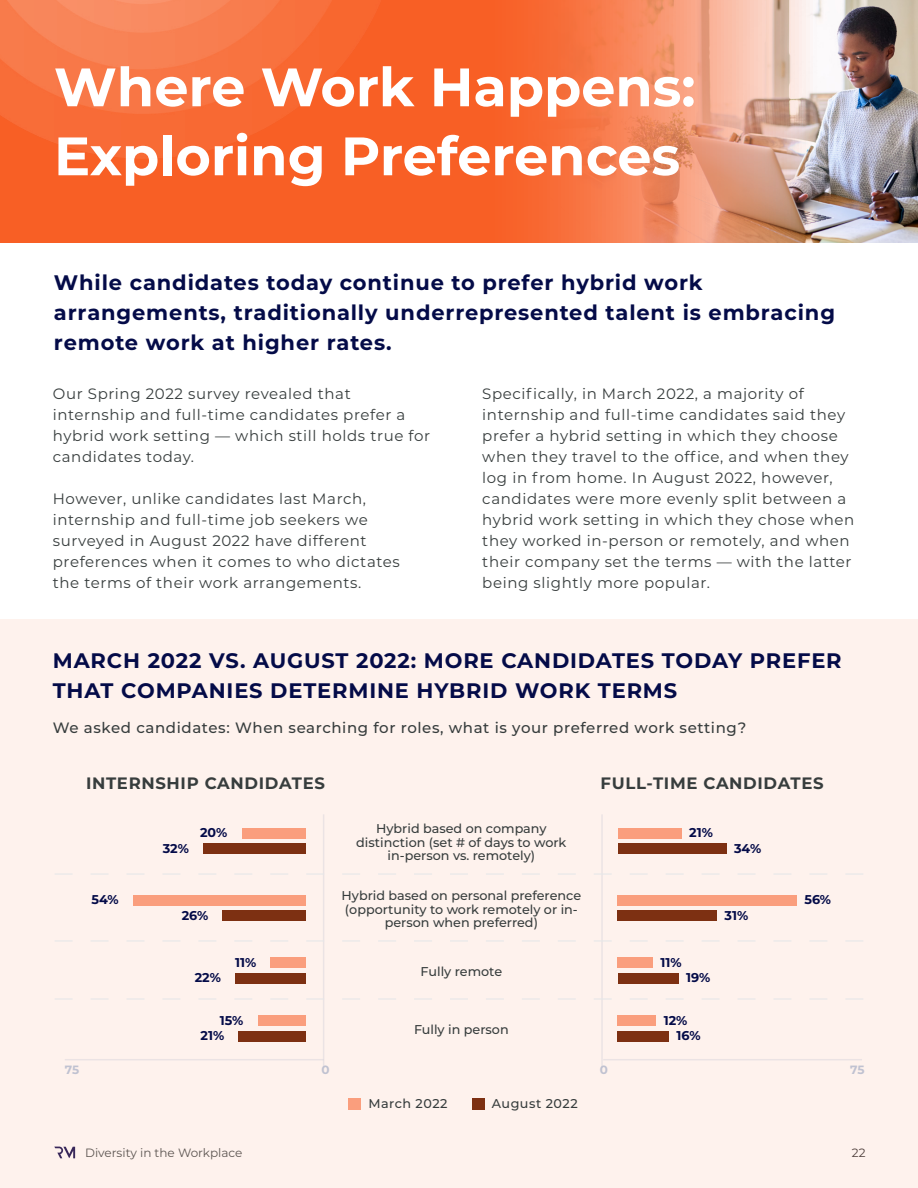
<style>
.page{position:relative;width:918px;height:1188px;background:#fff}
.page>*{position:absolute;margin:0;border:0;box-sizing:border-box;transform-origin:0 0}
.t1{font:700 54px/69px "Montserrat";color:#fff}
.Body_Headings{font:700 21px/30px "Montserrat";letter-spacing:.04em;color:#040b48}
.Body{font:700 16.5px "Montserrat";letter-spacing:.04em;color:#373d3d}
.Body-2{font:15px/21px "Montserrat";letter-spacing:.04em;color:#373d3d}
.Body_Headings-2{font:500 15px "Montserrat";letter-spacing:.04em;color:#373d3d}
.Body-3{font:500 12.75px/13.5px "Montserrat";color:#373d3d;text-align:center}
.t2{font:700 12.75px "Montserrat";color:#040b48}
.Body-4{font:500 12.75px "Montserrat";letter-spacing:.04em;color:#373d3d}
.Body-5{font:500 12.75px "Montserrat";letter-spacing:.035em;color:#373d3d}
.t3{font:12px "Montserrat";color:#373d3d}
.t4{font:700 12px "Montserrat";color:#c0c2d1}
.t5{font:12px "Montserrat";color:#231f20}
</style>
<div class="page">
<div style="left:0;top:619px;width:918px;height:569px;background:#fef2ed"></div>
<img style="left:0;top:0;width:918px;height:243px">
<img style="left:0;top:0;width:401px;height:158px">
<hr style="left:323px;top:814px;width:1px;height:254px;background:#c0c2d1">
<hr style="left:601px;top:814px;width:2px;height:254px;background:#c0c2d1">
<div style="left:472px;top:1098px;width:12px;height:11px;background:#7d3012"></div>
<div style="left:349px;top:1098px;width:12px;height:11px;background:#fa9e7d"></div>
<hr style="left:65px;top:1059px;width:259px;height:1px;background:#c0c2d1">
<hr style="left:603px;top:1059px;width:259px;height:1px;background:#c0c2d1">
<div style="left:618px;top:957px;width:35px;height:11px;background:#fa9e7d"></div>
<div style="left:618px;top:973px;width:61px;height:11px;background:#7d3012"></div>
<div style="left:270px;top:957px;width:36px;height:11px;background:#fa9e7d"></div>
<div style="left:235px;top:973px;width:71px;height:11px;background:#7d3012"></div>
<div style="left:242px;top:828px;width:64px;height:11px;background:#fa9e7d"></div>
<div style="left:203px;top:843px;width:103px;height:11px;background:#7d3012"></div>
<div style="left:618px;top:828px;width:64px;height:11px;background:#fa9e7d"></div>
<div style="left:618px;top:843px;width:109px;height:11px;background:#7d3012"></div>
<div style="left:618px;top:1015px;width:38px;height:11px;background:#fa9e7d"></div>
<div style="left:618px;top:1031px;width:51px;height:11px;background:#7d3012"></div>
<div style="left:258px;top:1015px;width:48px;height:11px;background:#fa9e7d"></div>
<div style="left:238px;top:1031px;width:68px;height:11px;background:#7d3012"></div>
<div style="left:618px;top:895px;width:179px;height:11px;background:#fa9e7d"></div>
<div style="left:618px;top:910px;width:99px;height:11px;background:#7d3012"></div>
<div style="left:133px;top:895px;width:173px;height:11px;background:#fa9e7d"></div>
<div style="left:222px;top:910px;width:84px;height:11px;background:#7d3012"></div>
<svg style="left:55px;top:873px;width:808px;height:2px"></svg>
<svg style="left:55px;top:940px;width:808px;height:2px"></svg>
<svg style="left:55px;top:998px;width:808px;height:2px"></svg>
<h1 class="t1" style="left:54px;top:50px;width:643px">Where Work Happens:<br>Exploring Preferences</h1>
<p class="Body_Headings" style="left:54px;top:267px;width:783px">While candidates today continue to prefer hybrid work arrangements, traditionally underrepresented talent is embracing remote work at higher rates.</p>
<p class="Body-2" style="left:53px;top:383px;width:379px">Our Spring 2022 survey revealed that internship and full-time candidates prefer a hybrid work setting — which still holds true for candidates today.</p>
<p class="Body-2" style="left:53px;top:488px;width:349px">However, unlike candidates last March, internship and full-time job seekers we surveyed in August 2022 have different preferences when it comes to who dictates the terms of their work arrangements.</p>
<p class="Body-2" style="left:482px;top:383px;width:374px">Specifically, in March 2022, a majority of internship and full-time candidates said they prefer a hybrid setting in which they choose when they travel to the office, and when they log in from home. In August 2022, however, candidates were more evenly split between a hybrid work setting in which they chose when they worked in-person or remotely, and when their company set the terms — with the latter being slightly more popular.</p>
<p class="Body_Headings" style="left:53px;top:644px;width:790px">MARCH 2022 VS. AUGUST 2022: MORE CANDIDATES TODAY PREFER<br>THAT COMPANIES DETERMINE HYBRID WORK TERMS</p>
<p class="Body_Headings-2" style="left:53px;top:717px;width:695px">We asked candidates: When searching for roles, what is your preferred work setting?</p>
<p class="Body" style="left:86px;top:771px;width:240px">INTERNSHIP CANDIDATES</p>
<p class="Body" style="left:601px;top:771px;width:225px">FULL-TIME CANDIDATES</p>
<p class="t2" style="left:91px;top:890px;width:29px">54%</p>
<p class="t2" style="left:163px;top:839px;width:28px">32%</p>
<p class="t2" style="left:200px;top:823px;width:29px">20%</p>
<p class="t2" style="left:182px;top:906px;width:28px">26%</p>
<p class="Body-3" style="left:356px;top:821px;width:212px">Hybrid based on company distinction (set # of days to work in-person vs. remotely)</p>
<p class="Body-3" style="left:342px;top:888px;width:241px">Hybrid based on personal preference (opportunity to work remotely or in&shy;person when preferred)</p>
<p class="t2" style="left:235px;top:953px;width:23px">11%</p>
<p class="t2" style="left:195px;top:969px;width:28px">22%</p>
<p class="Body-3" style="left:421px;top:964px;width:83px">Fully remote</p>
<p class="t2" style="left:220px;top:1011px;width:25px">15%</p>
<p class="t2" style="left:201px;top:1027px;width:25px">21%</p>
<p class="Body-3" style="left:414px;top:1022px;width:96px">Fully in person</p>
<p class="t2" style="left:689px;top:823px;width:25px">21%</p>
<p class="t2" style="left:734px;top:839px;width:29px">34%</p>
<p class="t2" style="left:724px;top:906px;width:25px">31%</p>
<p class="t2" style="left:660px;top:953px;width:23px">11%</p>
<p class="t2" style="left:686px;top:969px;width:26px">19%</p>
<p class="t2" style="left:664px;top:1011px;width:25px">12%</p>
<p class="t2" style="left:676px;top:1027px;width:26px">16%</p>
<p class="t2" style="left:804px;top:890px;width:28px">56%</p>
<p class="t4" style="left:65px;top:1061px;width:16px">75</p>
<p class="t4" style="left:321px;top:1061px;width:10px">0</p>
<p class="t4" style="left:600px;top:1061px;width:10px">0</p>
<p class="t4" style="left:850px;top:1061px;width:16px">75</p>
<p class="Body-5" style="left:368px;top:1094px;width:81px">March 2022</p>
<p class="Body-4" style="left:492px;top:1094px;width:87px">August 2022</p>
<p class="t3" style="left:85px;top:1145px;width:159px">Diversity in the Workplace</p>
<p class="t5" style="left:852px;top:1145px;width:15px">22</p>
</div>
